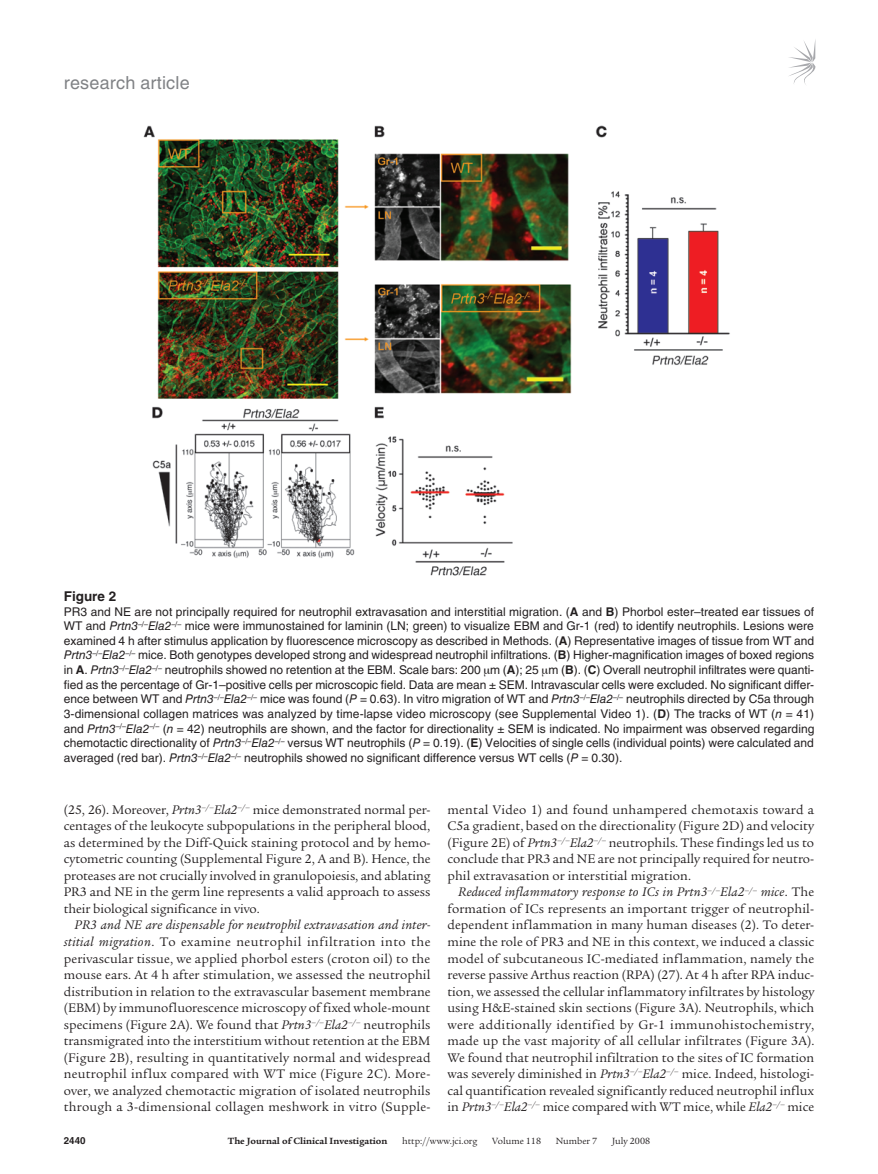
<style>
.page{position:relative;width:878px;height:1174px;background:#fff}
.page>*{position:absolute;margin:0;border:0;box-sizing:border-box;transform-origin:0 0}
.t1{font:18px "Helvetica LT Std";letter-spacing:.01em;color:#808285}
.t2{font:13.5px/16.5px "Legacy Serif Std";color:#231f20;text-align:justify}
.t3{font:700 13.5px "Helvetica LT Std";color:#231f20}
.t4{font:12px/14.7px "Helvetica LT Std";color:#231f20;text-align:justify}
.t5{font:9.75px "Legacy Serif Std";color:#231f20}
.t6{font:700 9.75px "Legacy Serif Std";color:#231f20}
.t7{font:700 9.75px "Helvetica LT Std";color:#231f20}
.s1{font-weight:700}
.s2{font-style:italic}
</style>
<div class="page">
<svg style="left:789px;top:41px;width:26px;height:44px"></svg>
<img style="left:143px;top:125px;width:587px;height:451px">
<h1 class="t1" style="left:64px;top:72px;width:127px">research article</h1>
<p class="t3" style="left:64px;top:588px;width:54px">Figure 2</p>
<p class="t4" style="left:64px;top:604px;width:752px">PR3 and NE are not principally required for neutrophil extravasation and interstitial migration. (<span class="s1">A</span> and <span class="s1">B</span>) Phorbol ester–treated ear tissues of WT and <span class="s2">Prtn3</span><sup>–/–</sup><span class="s2">Ela2</span><sup>–/–</sup> mice were immunostained for laminin (LN; green) to visualize EBM and Gr-1 (red) to identify neutrophils. Lesions were examined 4 h after stimulus application by fluorescence microscopy as described in Methods. (<span class="s1">A</span>) Representative images of tissue from WT and <span class="s2">Prtn3</span><sup>–/–</sup><span class="s2">Ela2</span><sup>–/–</sup> mice. Both genotypes developed strong and widespread neutrophil infiltrations. (<span class="s1">B</span>) Higher-magnification images of boxed regions in <span class="s1">A</span>. <span class="s2">Prtn3</span><sup>–/–</sup><span class="s2">Ela2</span><sup>–/–</sup> neutrophils showed no retention at the EBM. Scale bars: 200 m (<span class="s1">A</span>); 25 m (<span class="s1">B</span>). (<span class="s1">C</span>) Overall neutrophil infiltrates were quanti&shy;fied as the percentage of Gr-1–positive cells per microscopic field. Data are mean ± SEM. Intravascular cells were excluded. No significant differ&shy;ence between WT and <span class="s2">Prtn3</span><sup>–/–</sup><span class="s2">Ela2</span><sup>–/–</sup> mice was found (<span class="s2">P</span> = 0.63). In vitro migration of WT and <span class="s2">Prtn3</span><sup>–/–</sup><span class="s2">Ela2</span><sup>–/–</sup> neutrophils directed by C5a through 3-dimensional collagen matrices was analyzed by time-lapse video microscopy (see Supplemental Video 1). (<span class="s1">D</span>) The tracks of WT (<span class="s2">n</span> = 41) and <span class="s2">Prtn3</span><sup>–/–</sup><span class="s2">Ela2</span><sup>–/–</sup> (<span class="s2">n</span> = 42) neutrophils are shown, and the factor for directionality ± SEM is indicated. No impairment was observed regarding chemotactic directionality of <span class="s2">Prtn3</span><sup>–/–</sup><span class="s2">Ela2</span><sup>–/–</sup> versus WT neutrophils (<span class="s2">P</span> = 0.19). (<span class="s1">E</span>) Velocities of single cells (individual points) were calculated and averaged (red bar). <span class="s2">Prtn3</span><sup>–/–</sup><span class="s2">Ela2</span><sup>–/–</sup> neutrophils showed no significant difference versus WT cells (<span class="s2">P</span> = 0.30).</p>
<p class="t2" style="left:64px;top:801px;width:368px">(25, 26). Moreover, <span class="s2">Prtn3</span><sup>–/–</sup><span class="s2">Ela2</span><sup>–/–</sup> mice demonstrated normal per&shy;centages of the leukocyte subpopulations in the peripheral blood, as determined by the Diff-Quick staining protocol and by hemo&shy;cytometric counting (Supplemental Figure 2, A and B). Hence, the proteases are not crucially involved in granulopoiesis, and ablating PR3 and NE in the germ line represents a valid approach to assess their biological significance in vivo.</p>
<p class="t2" style="left:64px;top:917px;width:368px;text-indent:11px"><span class="s2">PR3 and NE are dispensable for neutrophil extravasation and inter&shy;stitial migration</span>. To examine neutrophil infiltration into the perivascular tissue, we applied phorbol esters (croton oil) to the mouse ears. At 4 h after stimulation, we assessed the neutrophil distribution in relation to the extravascular basement membrane (EBM) by immunofluorescence microscopy of fixed whole-mount specimens (Figure 2A). We found that <span class="s2">Prtn3</span><sup>–/–</sup><span class="s2">Ela2</span><sup>–/–</sup> neutrophils transmigrated into the interstitium without retention at the EBM (Figure 2B), resulting in quantitatively normal and widespread neutrophil influx compared with WT mice (Figure 2C). More&shy;over, we analyzed chemotactic migration of isolated neutrophils through a 3-dimensional collagen meshwork in vitro (Supple-</p>
<p class="t2" style="left:447px;top:801px;width:368px">mental Video 1) and found unhampered chemotaxis toward a C5a gradient, based on the directionality (Figure 2D) and velocity (Figure 2E) of <span class="s2">Prtn3</span><sup>–/–</sup><span class="s2">Ela2</span><sup>–/–</sup> neutrophils. These findings led us to conclude that PR3 and NE are not principally required for neutro&shy;phil extravasation or interstitial migration.</p>
<p class="t2" style="left:447px;top:884px;width:368px;text-indent:11px"><span class="s2">Reduced inflammatory response to ICs in Prtn3</span><sup>–/–</sup><span class="s2">Ela2</span><sup>–/–</sup> <span class="s2">mice</span>. The formation of ICs represents an important trigger of neutrophil&shy;dependent inflammation in many human diseases (2). To deter&shy;mine the role of PR3 and NE in this context, we induced a classic model of subcutaneous IC-mediated inflammation, namely the reverse passive Arthus reaction (RPA) (27). At 4 h after RPA induc&shy;tion, we assessed the cellular inflammatory infiltrates by histology using H&amp;E-stained skin sections (Figure 3A). Neutrophils, which were additionally identified by Gr-1 immunohistochemistry, made up the vast majority of all cellular infiltrates (Figure 3A).<br>We found that neutrophil infiltration to the sites of IC formation was severely diminished in <span class="s2">Prtn3</span><sup>–/–</sup><span class="s2">Ela2</span><sup>–/–</sup> mice. Indeed, histologi&shy;cal quantification revealed significantly reduced neutrophil influx in <span class="s2">Prtn3</span><sup>–/–</sup><span class="s2">Ela2</span><sup>–/–</sup> mice compared with WT mice, while <span class="s2">Ela2</span><sup>–/–</sup> mice</p>
<p class="t7" style="left:64px;top:1134px;width:23px">2440</p>
<p class="t6" style="left:228px;top:1135px;width:161px">The Journal of Clinical Investigation</p>
<p class="t5" style="left:402px;top:1135px;width:77px">http://www.jci.org</p>
<p class="t5" style="left:492px;top:1135px;width:50px">Volume 118</p>
<p class="t5" style="left:555px;top:1135px;width:43px">Number 7</p>
<p class="t5" style="left:612px;top:1135px;width:40px">July 2008</p>
</div>
